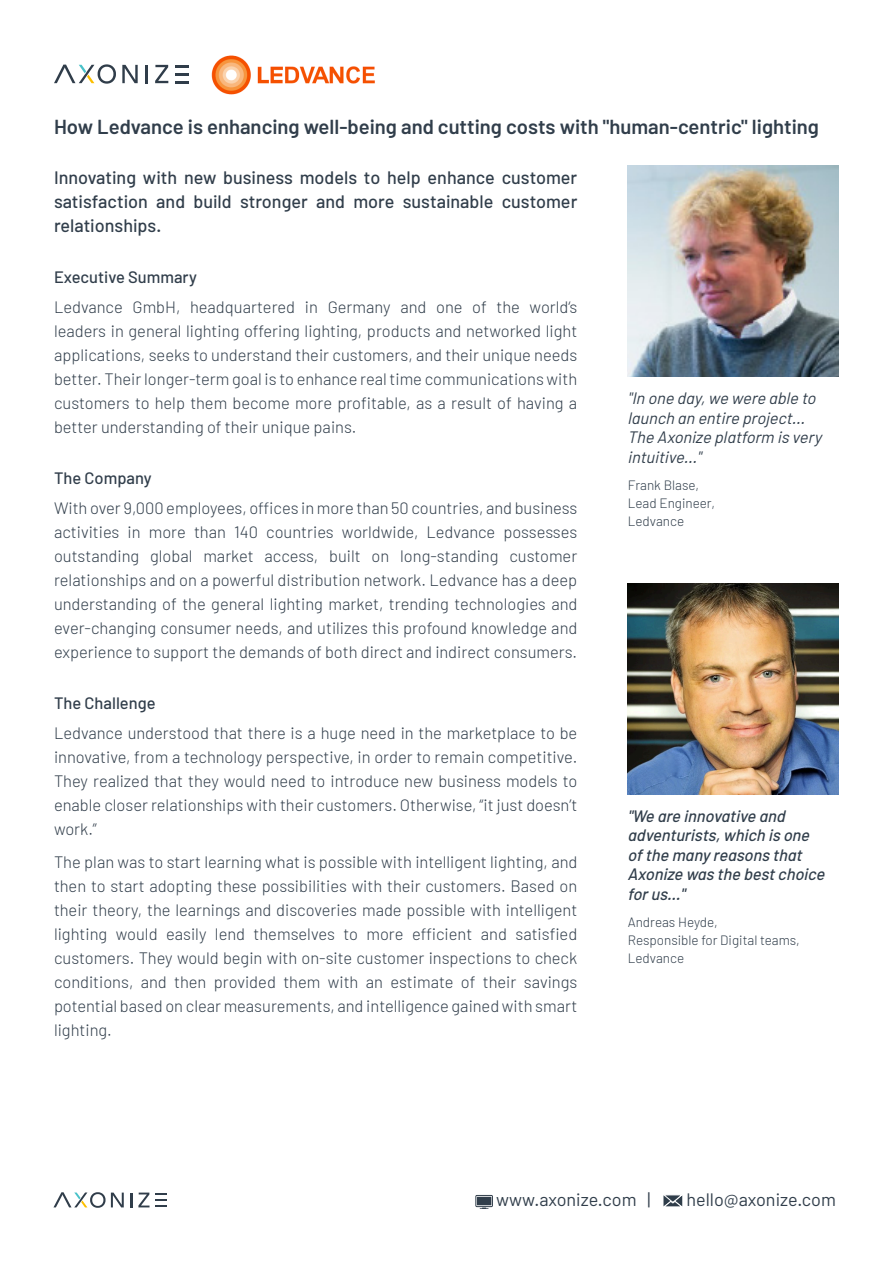
<style>
.page{position:relative;width:893px;height:1263px;background:#fff}
.page>*{position:absolute;margin:0;border:0;box-sizing:border-box;transform-origin:0 0}
.t1{font:600 20.25px "Barlow";color:#313e4b}
.t2{font:500 18px/24px "Barlow";color:#313e4b;text-align:right}
.Paragraph_Style_1{font:18px "Barlow";color:#313e4b}
.t3{font:300 16.5px/24px "Barlow";color:#313e4b}
.Q{font:italic 500 16.5px/19.5px "Barlow";color:#313e4b}
.Q-2{font:italic 16.5px/19.5px "Barlow";color:#313e4b}
.t4{font:500 16.5px "Barlow";color:#313e4b}
.Name{font:300 13.5px "Barlow";color:#313e4b}
</style>
<div class="page">
<img style="left:628px;top:166px;width:211px;height:210px">
<svg style="left:122px;top:65px;width:16px;height:18px"></svg>
<hr style="left:145px;top:65px;width:3px;height:18px;background:#303d4a">
<svg style="left:155px;top:65px;width:13px;height:18px"></svg>
<svg style="left:176px;top:65px;width:13px;height:2px"></svg>
<svg style="left:176px;top:81px;width:13px;height:2px"></svg>
<svg style="left:176px;top:73px;width:13px;height:2px"></svg>
<svg style="left:54px;top:64px;width:62px;height:20px"></svg>
<img style="left:628px;top:584px;width:210px;height:210px">
<svg style="left:663px;top:1195px;width:20px;height:12px"></svg>
<svg style="left:480px;top:1207px;width:8px;height:2px"></svg>
<div style="left:477px;top:1197px;width:14px;height:8px;background:#313e4b"></div>
<div style="left:475px;top:1195px;width:18px;height:12px;border:1px solid #313e4b"></div>
<svg style="left:130px;top:1193px;width:2px;height:14px"></svg>
<svg style="left:138px;top:1192px;width:12px;height:15px"></svg>
<svg style="left:156px;top:1193px;width:11px;height:14px"></svg>
<svg style="left:53px;top:1192px;width:71px;height:16px"></svg>
<img style="left:211px;top:55px;width:164px;height:40px">
<p class="t1" style="left:54px;top:114px;width:766px">How Ledvance is enhancing well-being and cutting costs with "human-centric" lighting</p>
<p class="t2" style="left:54px;top:165px;width:525px">Innovating with new business models to help enhance customer customer</p>
<p class="t2" style="left:54px;top:189px;width:109px;text-align:left">satisfaction relationships.</p>
<p class="t4" style="left:54px;top:267px;width:144px">Executive Summary</p>
<p class="t2" style="left:194px;top:189px;width:40px">build</p>
<p class="t2" style="left:403px;top:189px;width:92px">sustainable</p>
<p class="t2" style="left:156px;top:189px;width:30px">and</p>
<p class="t2" style="left:316px;top:189px;width:30px">and</p>
<p class="t2" style="left:240px;top:189px;width:69px">stronger</p>
<p class="t2" style="left:353px;top:189px;width:43px">more</p>
<p class="t3" style="left:133px;top:294px;width:49px">GmbH,</p>
<p class="t3" style="left:328px;top:294px;width:64px">Germany</p>
<p class="t3" style="left:305px;top:294px;width:15px">in</p>
<p class="t3" style="left:54px;top:294px;width:525px">Ledvance<br>leaders in general lighting offering lighting, products and networked light applications, seeks to understand their customers, and their unique needs better. Their longer-term goal is to enhance real time communications with customers to help them become more profitable, as a result of having a better understanding of their unique pains.</p>
<p class="t4" style="left:54px;top:468px;width:99px">The Company</p>
<p class="t3" style="left:54px;top:495px;width:525px;text-align:right">With over 9,000 employees, offices in more than 50 countries, and business possesses</p>
<p class="t3" style="left:190px;top:294px;width:107px">headquartered</p>
<p class="t3" style="left:400px;top:294px;width:28px">and</p>
<p class="t3" style="left:472px;top:294px;width:16px">of</p>
<p class="t3" style="left:496px;top:294px;width:25px">the</p>
<p class="t3" style="left:530px;top:294px;width:49px">worlds‘</p>
<p class="t3" style="left:436px;top:294px;width:28px">one</p>
<p class="t3" style="left:234px;top:519px;width:25px">140</p>
<p class="t3" style="left:54px;top:519px;width:67px">activities</p>
<p class="t3" style="left:128px;top:519px;width:15px">in</p>
<p class="t3" style="left:266px;top:519px;width:69px">countries</p>
<p class="t3" style="left:342px;top:519px;width:78px">worldwide,</p>
<p class="t3" style="left:194px;top:519px;width:33px">than</p>
<p class="t3" style="left:426px;top:519px;width:70px">Ledvance</p>
<p class="t3" style="left:149px;top:519px;width:39px">more</p>
<p class="t3" style="left:54px;top:543px;width:525px">outstanding<br>relationships and on a powerful distribution network. Ledvance has a deep understanding of the general lighting market, trending technologies and ever-changing consumer needs, and utilizes this profound knowledge and experience to support the demands of both direct and indirect consumers.</p>
<p class="t4" style="left:54px;top:693px;width:103px">The Challenge</p>
<p class="t3" style="left:54px;top:720px;width:525px;text-align:justify">Ledvance understood that there is a huge need in the marketplace to be innovative, from a technology perspective in, order to remain competitive.<br>They realized that they would need to introduce new business models to enable closer relationships with their customers. Otherwise “, it just doesnt’ work “.</p>
<p class="t3" style="left:54px;top:849px;width:525px;text-align:right">The plan was to start learning what is possible with intelligent lighting, and then to start adopting these possibilities with their customers. Based on their theory, the learnings and discoveries made possible with intelligent satisfied</p>
<p class="t3" style="left:329px;top:543px;width:33px">built</p>
<p class="t3" style="left:400px;top:543px;width:100px">long-standing</p>
<p class="t3" style="left:150px;top:543px;width:44px">global</p>
<p class="t3" style="left:203px;top:543px;width:52px">market</p>
<p class="t3" style="left:509px;top:543px;width:69px">customer</p>
<p class="t3" style="left:265px;top:543px;width:55px">access,</p>
<p class="t3" style="left:372px;top:543px;width:19px">on</p>
<p class="t3" style="left:54px;top:921px;width:55px">lighting</p>
<p class="t3" style="left:54px;top:945px;width:525px">customers. They would begin with on-site customer inspections to check</p>
<p class="t3" style="left:524px;top:969px;width:55px">savings</p>
<p class="t3" style="left:166px;top:921px;width:42px">easily</p>
<p class="t3" style="left:412px;top:921px;width:62px">efficient</p>
<p class="t3" style="left:116px;top:921px;width:43px">would</p>
<p class="t3" style="left:215px;top:921px;width:32px">lend</p>
<p class="t3" style="left:254px;top:921px;width:83px">themselves</p>
<p class="t3" style="left:481px;top:921px;width:28px">and</p>
<p class="t3" style="left:343px;top:921px;width:16px">to</p>
<p class="t3" style="left:367px;top:921px;width:39px">more</p>
<p class="t3" style="left:54px;top:969px;width:525px">conditions, and<br>potential based on clear measurements, and intelligence gained with smart lighting.</p>
<p class="t3" style="left:214px;top:969px;width:146px">provided them with</p>
<p class="t3" style="left:390px;top:969px;width:64px">estimate</p>
<p class="t3" style="left:461px;top:969px;width:57px">of their</p>
<p class="t3" style="left:174px;top:969px;width:34px">then</p>
<p class="t3" style="left:366px;top:969px;width:19px">an</p>
<p class="Q-2" style="left:628px;top:388px;width:195px">I n" one day, we were able to launch an entire project...<br>The Axonize platform is very intuitive..."</p>
<p class="Name" style="left:628px;top:475px;width:73px">Frank Blase,</p>
<p class="Name" style="left:628px;top:493px;width:89px">Lead Engineer,</p>
<p class="Name" style="left:628px;top:511px;width:58px">Ledvance</p>
<p class="Q" style="left:628px;top:806px;width:200px">"We are innovative and adventurists, which is one of the many reasons that<br>Axonize was the best choice for us..."</p>
<p class="Name" style="left:628px;top:912px;width:91px">Andreas Heyde,</p>
<p class="Name" style="left:628px;top:930px;width:174px">Responsible for Digital teams,</p>
<p class="Name" style="left:628px;top:948px;width:58px">Ledvance</p>
<p class="Paragraph_Style_1" style="left:496px;top:1189px;width:142px">www.axonize.com</p>
<p class="Paragraph_Style_1" style="left:647px;top:1189px;width:4px">|</p>
<p class="Paragraph_Style_1" style="left:686px;top:1189px;width:151px">hello@axonize.com</p>
</div>
